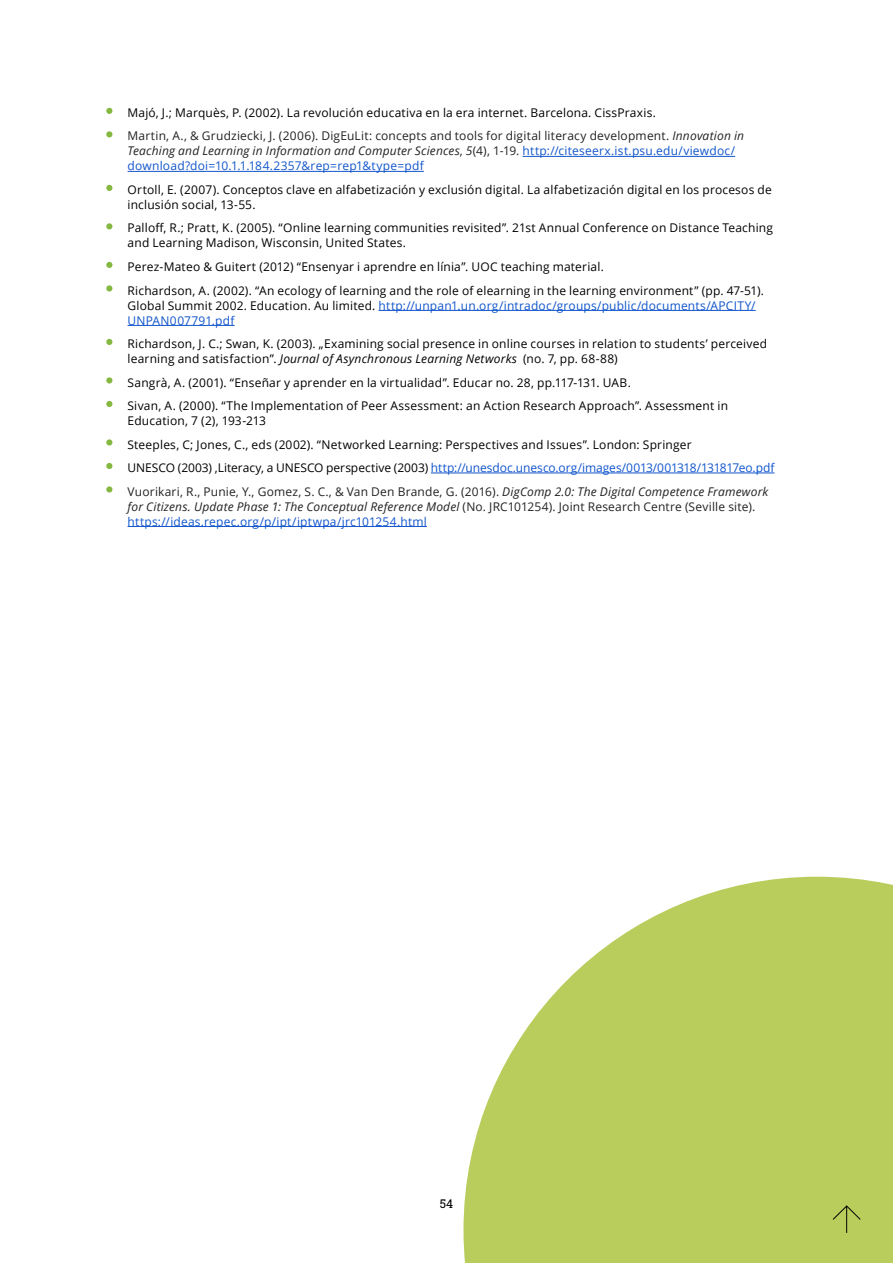
<style>
.page{position:relative;width:893px;height:1263px;background:#fff}
.page>*{position:absolute;margin:0;border:0;box-sizing:border-box;transform-origin:0 0}
.t1{font:12px/23.5px "Open Sans";letter-spacing:.015em;color:#000}
.t2{font:12px/15px "Open Sans";letter-spacing:.015em;color:#15c}
.t3{font:12px/23.5px "Open Sans";letter-spacing:.015em;color:#222}
.t4{font:italic 12px/15px "Open Sans";letter-spacing:.015em;color:#222}
.t5{font:12px "Roboto Slab";color:#000}
.s1{color:#000}
.s2{font-style:italic}
.s3{font-style:italic;color:#222}
.s4{color:#222}
.s5{color:#15c}
.s6{font-style:normal}
.s7{font-style:normal;color:#15c}
</style>
<div class="page">
<hr style="left:523px;top:156px;width:212px;height:1px;background:#15c">
<hr style="left:128px;top:171px;width:296px;height:1px;background:#15c">
<hr style="left:379px;top:310px;width:377px;height:1px;background:#15c">
<hr style="left:128px;top:325px;width:107px;height:1px;background:#15c">
<hr style="left:431px;top:473px;width:343px;height:1px;background:#15c">
<hr style="left:128px;top:526px;width:299px;height:1px;background:#15c">
<svg style="left:106px;top:108px;width:6px;height:6px"></svg>
<svg style="left:106px;top:131px;width:6px;height:6px"></svg>
<svg style="left:106px;top:185px;width:6px;height:6px"></svg>
<svg style="left:106px;top:223px;width:6px;height:6px"></svg>
<svg style="left:106px;top:262px;width:6px;height:6px"></svg>
<svg style="left:106px;top:285px;width:6px;height:6px"></svg>
<svg style="left:106px;top:339px;width:6px;height:6px"></svg>
<svg style="left:106px;top:377px;width:6px;height:6px"></svg>
<svg style="left:106px;top:401px;width:6px;height:6px"></svg>
<svg style="left:106px;top:439px;width:6px;height:6px"></svg>
<svg style="left:106px;top:463px;width:6px;height:6px"></svg>
<svg style="left:106px;top:486px;width:6px;height:6px"></svg>
<svg style="left:463px;top:877px;width:430px;height:386px;fill:#b9cd5c"></svg>
<svg style="left:832px;top:1205px;width:29px;height:28px"></svg>
<p class="t3" style="left:128px;top:101px;width:618px"><span class="s1">Majó, J.; Marquès, P. (2002). La revolución educativa en la era internet. Barcelona. CissPraxis.<br></span>Martin, A., &amp; Grudziecki, J. (2006). DigEuLit: concepts and tools for digital literacy development. <span class="s2">Innovation in</span></p>
<p class="t2" style="left:128px;top:143px;width:609px"><span class="s3">Teaching and Learning in Information and Computer Sciences</span><span class="s4">,</span> <span class="s3">5</span><span class="s4">(4), 1-19.</span> http://citeseerx.ist.psu.edu/viewdoc/ download?doi=10.1.1.184.2357&amp;rep=rep1&amp;type=pdf</p>
<p class="t1" style="left:128px;top:182px;width:646px;line-height:15px">Ortoll, E. (2007). Conceptos clave en alfabetización y exclusión digital. La alfabetización digital en los procesos de inclusión social, 13-55.</p>
<p class="t1" style="left:128px;top:220px;width:647px;line-height:15px">Palloff, R.; Pratt, K. (2005). “Online learning communities revisited”. 21st Annual Conference on Distance Teaching and Learning Madison, Wisconsin, United States.</p>
<p class="t1" style="left:128px;top:255px;width:638px">Perez-Mateo &amp; Guitert (2012) “Ensenyar i aprendre en línia”. UOC teaching material.<br>Richardson, A. (2002). “An ecology of learning and the role of elearning in the learning environment” (pp. 47-51).</p>
<p class="t2" style="left:128px;top:297px;width:630px"><span class="s1">Global Summit 2002. Education. Au limited.</span> http://unpan1.un.org/intradoc/groups/public/documents/APCITY/<br>UNPAN007791.pdf</p>
<p class="t1" style="left:128px;top:336px;width:641px;line-height:15px">Richardson, J. C.; Swan, K. (2003). „Examining social presence in online courses in relation to students’ perceived learning and satisfaction”. <span class="s2">Journal of Asynchronous Learning Networks</span> (no. 7, pp. 68-88)</p>
<p class="t1" style="left:128px;top:370px;width:602px">Sangrà, A. (2001). “Enseñar y aprender en la virtualidad”. Educar no. 28, pp.117-131. UAB.<br>Sivan, A. (2000). “The Implementation of Peer Assessment: an Action Research Approach”. Assessment in</p>
<p class="t1" style="left:128px;top:409px;width:648px">Education, 7 (2), 193-213<br>Steeples, C; Jones, C., eds (2002). “Networked Learning: Perspectives and Issues”. London: Springer<br>UNESCO (2003) ,Literacy, a UNESCO perspective (2003) <span class="s5">http://unesdoc.unesco.org/images/0013/001318/131817eo.pdf </span><span class="s4">Vuorikari, R., Punie, Y., Gomez, S. C., &amp; Van Den Brande, G. (2016).</span> <span class="s3">DigComp 2.0: The Digital Competence Framework</span></p>
<p class="t4" style="left:128px;top:498px;width:629px">for Citizens. Update Phase 1: The Conceptual Reference Model <span class="s6">(No. JRC101254). Joint Research Centre (Seville site). </span><span class="s7">https://ideas.repec.org/p/ipt/iptwpa/jrc101254.html</span></p>
<p class="t5" style="left:440px;top:1195px;width:15px">54</p>
</div>
